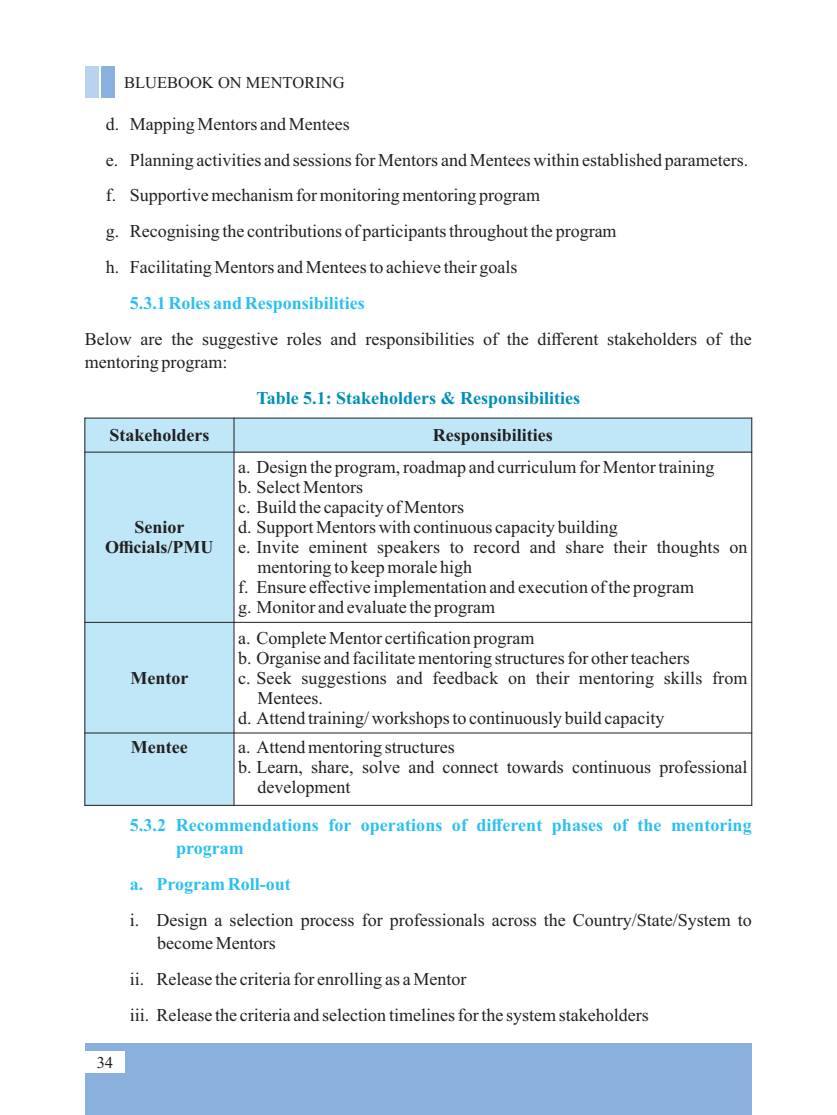
<style>
.page{position:relative;width:837px;height:1115px;background:#fff}
.page>*{position:absolute;margin:0;border:0;box-sizing:border-box;transform-origin:0 0}
.t1{font:18px/35.8px "Times New Roman";color:#231f20}
.t2{font:700 18px/23px "Times New Roman";letter-spacing:.005em;color:#2bc0f1}
.t3{font:700 18px/20px "Times New Roman";color:#231f20;text-align:center}
.t4{font:700 18px "Times New Roman";color:#008eb8}
.t5{font:16.5px "Times New Roman";color:#231f20}
</style>
<div class="page">
<div style="left:85px;top:1042px;width:666px;height:72px;background:#8ab0dd"></div>
<div style="left:85px;top:1050px;width:39px;height:22px;background:#fff"></div>
<div style="left:102px;top:66px;width:13px;height:32px;background:#8ab0dd"></div>
<div style="left:85px;top:66px;width:14px;height:32px;background:#b9d3ee"></div>
<div style="left:85px;top:418px;width:149px;height:34px;background:#c0e7f7"></div>
<div style="left:234px;top:418px;width:518px;height:34px;background:#c0e7f7"></div>
<div style="left:85px;top:452px;width:149px;height:170px;background:#c0e7f7"></div>
<div style="left:85px;top:622px;width:149px;height:110px;background:#c0e7f7"></div>
<div style="left:85px;top:732px;width:149px;height:73px;background:#c0e7f7"></div>
<hr style="left:84px;top:417px;width:1px;height:388px;background:#231f20">
<hr style="left:234px;top:417px;width:1px;height:388px;background:#231f20">
<hr style="left:751px;top:417px;width:1px;height:388px;background:#231f20">
<hr style="left:84px;top:804px;width:668px;height:1px;background:#231f20">
<hr style="left:84px;top:732px;width:668px;height:1px;background:#231f20">
<hr style="left:84px;top:621px;width:668px;height:1px;background:#231f20">
<hr style="left:84px;top:451px;width:668px;height:1px;background:#231f20">
<hr style="left:84px;top:417px;width:668px;height:1px;background:#231f20">
<p class="t5" style="left:124px;top:76px;width:222px">BLUEBOOK ON MENTORING</p>
<p class="t1" style="left:106px;top:107px;width:644px">d. Mapping Mentors and Mentees<br>e. Planning activities and sessions for Mentors and Mentees within established parameters. f. Supportive mechanism for monitoring mentoring program<br>g. Recognising the contributions of participants throughout the program<br>h. Facilitating Mentors and Mentees to achieve their goals</p>
<p class="t2" style="left:130px;top:293px;width:237px">5.3.1 Roles and Responsibilities</p>
<p class="t1" style="left:85px;top:329px;width:668px;line-height:23px">Below are the suggestive roles and responsibilities of the different stakeholders of the mentoring program:</p>
<p class="t4" style="left:256px;top:391px;width:325px">Table 5.1: Stakeholders &amp; Responsibilities</p>
<p class="t3" style="left:109px;top:427px;width:102px">Stakeholders</p>
<p class="t3" style="left:433px;top:427px;width:122px">Responsibilities</p>
<p class="t3" style="left:105px;top:519px;width:110px">Senior<br>Officials/PMU</p>
<p class="t3" style="left:130px;top:669px;width:59px">Mentor</p>
<p class="t1" style="left:238px;top:451px;width:478px">a. Design the program, roadmap and curriculum for Mentor training</p>
<p class="t1" style="left:238px;top:471px;width:126px">b. Select Mentors</p>
<p class="t1" style="left:238px;top:491px;width:227px">c. Build the capacity of Mentors</p>
<p class="t1" style="left:238px;top:511px;width:381px">d. Support Mentors with continuous capacity building</p>
<p class="t1" style="left:238px;top:531px;width:511px">e. Invite eminent speakers to record and share their thoughts on</p>
<p class="t1" style="left:257px;top:551px;width:216px">mentoring to keep morale high</p>
<p class="t1" style="left:238px;top:570px;width:457px">f. Ensure effective implementation and execution of the program</p>
<p class="t1" style="left:238px;top:590px;width:258px">g. Monitor and evaluate the program</p>
<p class="t1" style="left:238px;top:621px;width:298px">a. Complete Mentor certification program</p>
<p class="t1" style="left:238px;top:641px;width:453px">b. Organise and facilitate mentoring structures for other teachers</p>
<p class="t1" style="left:238px;top:661px;width:511px">c. Seek suggestions and feedback on their mentoring skills from</p>
<p class="t1" style="left:257px;top:681px;width:67px">Mentees.</p>
<p class="t1" style="left:238px;top:701px;width:428px">d. Attend training/ workshops to continuously build capacity</p>
<p class="t5" style="left:97px;top:1055px;width:18px">34</p>
<p class="t3" style="left:131px;top:739px;width:58px">Mentee</p>
<p class="t1" style="left:238px;top:730px;width:218px">a. Attend mentoring structures</p>
<p class="t1" style="left:238px;top:750px;width:511px">b. Learn, share, solve and connect towards continuous professional</p>
<p class="t1" style="left:257px;top:770px;width:94px">development</p>
<p class="t2" style="left:176px;top:815px;width:577px;text-indent:-46px">5.3.2 Recommendations for operations of different phases of the mentoring program</p>
<p class="t2" style="left:130px;top:873px;width:163px">a. Program Roll-out</p>
<p class="t1" style="left:157px;top:909px;width:596px;line-height:23px;text-indent:-27px">i. Design a selection process for professionals across the Country/State/System to become Mentors</p>
<p class="t1" style="left:130px;top:962px;width:520px">ii. Release the criteria for enrolling as a Mentor<br>iii. Release the criteria and selection timelines for the system stakeholders</p>
</div>
